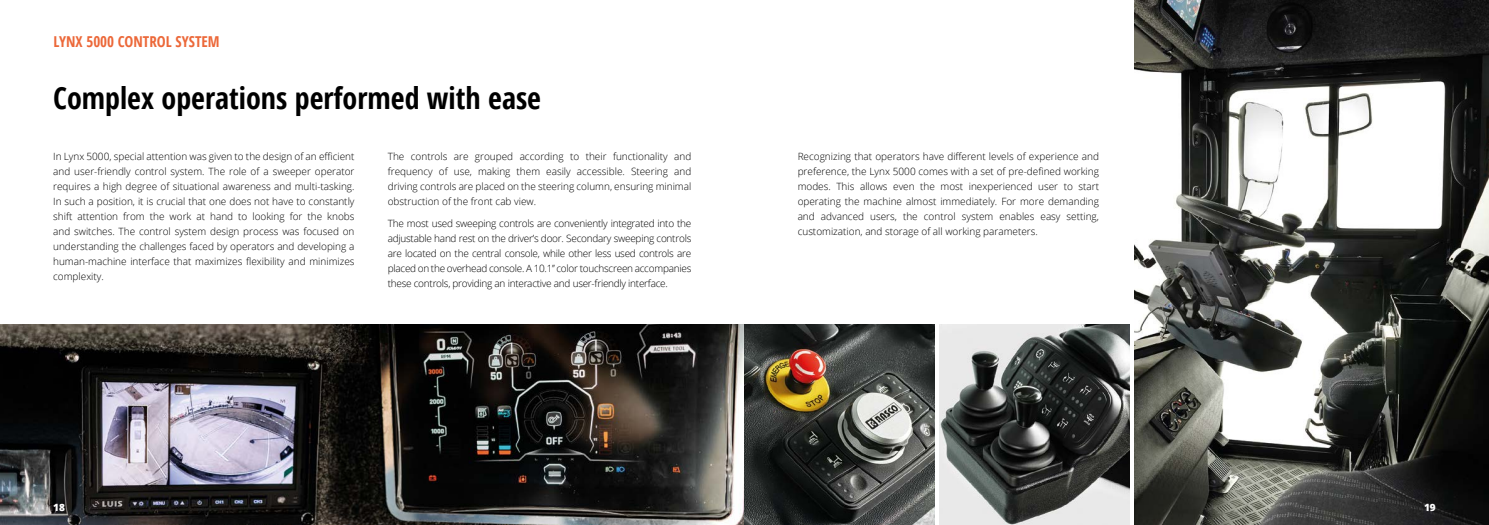
<style>
.page{position:relative;width:1489px;height:525px;background:#fff}
.page>*{position:absolute;margin:0;border:0;box-sizing:border-box;transform-origin:0 0}
.Naslov{font:700 condensed 30px "Open Sans";color:#000}
.Naslov-2{font:700 condensed 15px "Open Sans";color:#ec6839}
.Tekst{font:300 10px/15px "Open Sans";color:#000;text-align:justify}
.t1{font:800 10px "Open Sans";color:#fff}
</style>
<div class="page">
<img style="left:0;top:324px;width:934px;height:200px">
<img style="left:1134px;top:0;width:354px;height:524px">
<img style="left:939px;top:324px;width:190px;height:200px">
<p class="Naslov-2" style="left:54px;top:31px;width:168px">LYNX 5000 CONTROL SYSTEM</p>
<p class="Naslov" style="left:53px;top:77px;width:489px">Complex operations performed with ease</p>
<p class="Tekst" style="left:53px;top:148px;width:303px">In Lynx 5000, special attention was given to the design of an efficient and user-friendly control system. The role of a sweeper operator requires a high degree of situational awareness and multi-tasking.<br>In such a position, it is crucial that one does not have to constantly shift attention from the work at hand to looking for the knobs and switches. The control system design process was focused on understanding the challenges faced by operators and developing a human-machine interface that maximizes flexibility and minimizes complexity.</p>
<p class="Tekst" style="left:388px;top:148px;width:305px">The controls are grouped according to their functionality and frequency of use, making them easily accessible. Steering and driving controls are placed on the steering column, ensuring minimal obstruction of the front cab view.</p>
<p class="Tekst" style="left:388px;top:215px;width:305px">The most used sweeping controls are conveniently integrated into the adjustable hand rest on the driver’s door. Secondary sweeping controls are located on the central console, while other less used controls are placed on the overhead console. A 10.1’’ color touchscreen accompanies these controls, providing an interactive and user-friendly interface.</p>
<p class="t1" style="left:53px;top:499px;width:13px">18</p>
<p class="Tekst" style="left:797px;top:148px;width:303px">Recognizing that operators have different levels of experience and preference, the Lynx 5000 comes with a set of pre-defined working modes. This allows even the most inexperienced user to start operating the machine almost immediately. For more demanding and advanced users, the control system enables easy setting, customization, and storage of all working parameters.</p>
<p class="t1" style="left:1423px;top:499px;width:13px">19</p>
</div>
